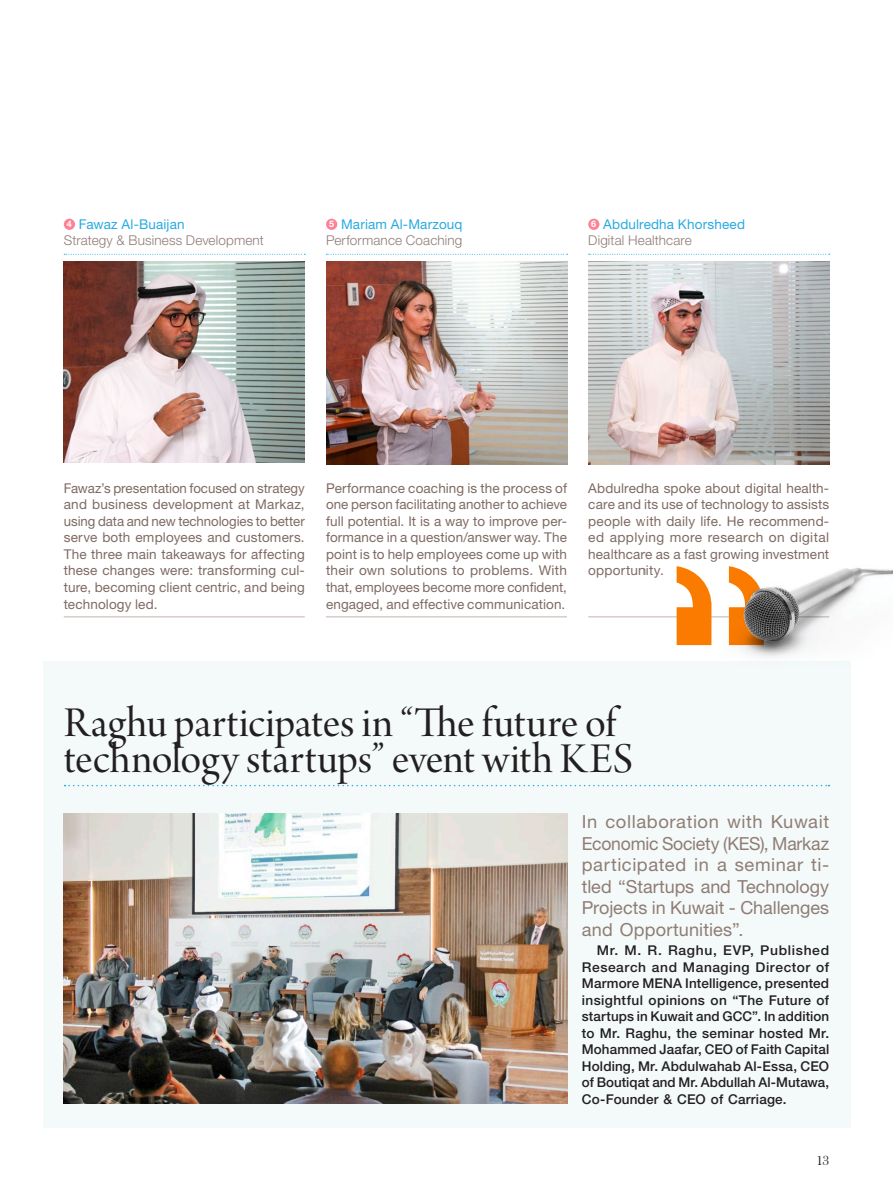
<style>
.page{position:relative;width:893px;height:1191px;background:#fff}
.page>*{position:absolute;margin:0;border:0;box-sizing:border-box;transform-origin:0 0}
.Heads{font:45px/36px "Arno Pro Display";color:#231f20}
.Gray_subheads_12_Hel{font:18px/21.6px "Helvetica Neue";color:#907c75;text-align:justify}
.Body_Helv_9_10_8{font:13.5px/16.5px "Helvetica Neue";letter-spacing:.01em;color:#7f6a63;text-align:justify}
.Body_Helv_9_10_8-2{font:500 13.5px/16.5px "Helvetica Neue";letter-spacing:.005em;color:#231f20;text-align:justify}
.Body_Helv_9_10_8-3{font:300 13.5px "Helvetica Neue";letter-spacing:.01em;color:#907c75}
.Body_Helv_9_10_8-4{font:13.5px "Helvetica Neue";letter-spacing:.01em;color:#28aae2}
.t1{font:13.5px "Bask Old Face";color:#231f20}
.Body_Helv_Bold_9_10{font:700 8.85px "Helvetica Neue";color:#fff}
</style>
<div class="page">
<div style="left:43px;top:661px;width:807px;height:466px;background:#f3faf9"></div>
<svg style="left:64px;top:254px;width:241px;height:1px"></svg>
<hr style="left:64px;top:616px;width:241px;height:1px;background:#c2b4ae">
<div style="left:64px;top:219px;width:11px;height:11px;background:#fe8297;border-radius:50%"></div>
<img style="left:64px;top:261px;width:241px;height:201px">
<svg style="left:326px;top:254px;width:242px;height:1px"></svg>
<hr style="left:326px;top:616px;width:241px;height:1px;background:#c2b4ae">
<div style="left:326px;top:219px;width:11px;height:11px;background:#fe8297;border-radius:50%"></div>
<img style="left:326px;top:261px;width:241px;height:204px">
<svg style="left:589px;top:254px;width:241px;height:1px"></svg>
<hr style="left:588px;top:616px;width:241px;height:1px;background:#c2b4ae">
<div style="left:588px;top:219px;width:11px;height:11px;background:#fe8297;border-radius:50%"></div>
<img style="left:588px;top:261px;width:241px;height:204px">
<svg style="left:65px;top:785px;width:764px;height:1px"></svg>
<img style="left:64px;top:813px;width:503px;height:290px">
<img style="left:644px;top:461px;width:249px;height:206px">
<img style="left:723px;top:558px;width:118px;height:99px">
<svg style="left:677px;top:566px;width:87px;height:79px"></svg>
<p class="Body_Helv_Bold_9_10" style="left:67px;top:219px;width:6px">4</p>
<p class="Body_Helv_9_10_8-4" style="left:79px;top:216px;width:107px">Fawaz Al-Buaijan</p>
<p class="Body_Helv_9_10_8-3" style="left:64px;top:232px;width:202px">Strategy &amp; Business Development</p>
<p class="Body_Helv_Bold_9_10" style="left:329px;top:219px;width:6px">5</p>
<p class="Body_Helv_9_10_8-4" style="left:341px;top:216px;width:123px">Mariam Al-Marzouq</p>
<p class="Body_Helv_9_10_8-3" style="left:326px;top:232px;width:138px">Performance Coaching</p>
<p class="Body_Helv_Bold_9_10" style="left:591px;top:219px;width:6px">6</p>
<p class="Body_Helv_9_10_8-4" style="left:603px;top:216px;width:143px">Abdulredha Khorsheed</p>
<p class="Body_Helv_9_10_8-3" style="left:588px;top:232px;width:105px">Digital Healthcare</p>
<p class="Body_Helv_9_10_8" style="left:64px;top:480px;width:242px">Fawaz’s presentation focused on strategy and business development at Markaz, using data and new technologies to better serve both employees and customers.<br>The three main takeaways for affecting these changes were: transforming cul&shy;ture, becoming client centric, and being technology led.</p>
<p class="Body_Helv_9_10_8" style="left:326px;top:480px;width:242px">Performance coaching is the process of one person facilitating another to achieve full potential. It is a way to improve per&shy;formance in a question/answer way. The point is to help employees come up with their own solutions to problems. With that, employees become more confident, engaged, and effective communication.</p>
<p class="Body_Helv_9_10_8" style="left:588px;top:480px;width:242px">Abdulredha spoke about digital health&shy;care and its use of technology to assists people with daily life. He recommend&shy;ed applying more research on digital healthcare as a fast growing investment opportunity.</p>
<p class="Heads" style="left:64px;top:707px;width:571px">Raghu participates in “The future of technology startups” event with KES</p>
<p class="Gray_subheads_12_Hel" style="left:582px;top:810px;width:249px">In collaboration with Kuwait Economic Society (KES), Markaz participated in a seminar ti&shy;tled “Startups and Technology Projects in Kuwait - Challenges and Opportunities”.</p>
<p class="Body_Helv_9_10_8-2" style="left:582px;top:942px;width:249px;text-indent:15px">Mr. M. R. Raghu, EVP, Published Research and Managing Director of Marmore MENA Intelligence, presented insightful opinions on “The Future of startups in Kuwait and GCC”. In addition to Mr. Raghu, the seminar hosted Mr.<br>Mohammed Jaafar, CEO of Faith Capital Holding, Mr. Abdulwahab Al-Essa, CEO of Boutiqat and Mr. Abdullah Al-Mutawa, Co-Founder &amp; CEO of Carriage.</p>
<p class="t1" style="left:816px;top:1153px;width:14px">13</p>
</div>
